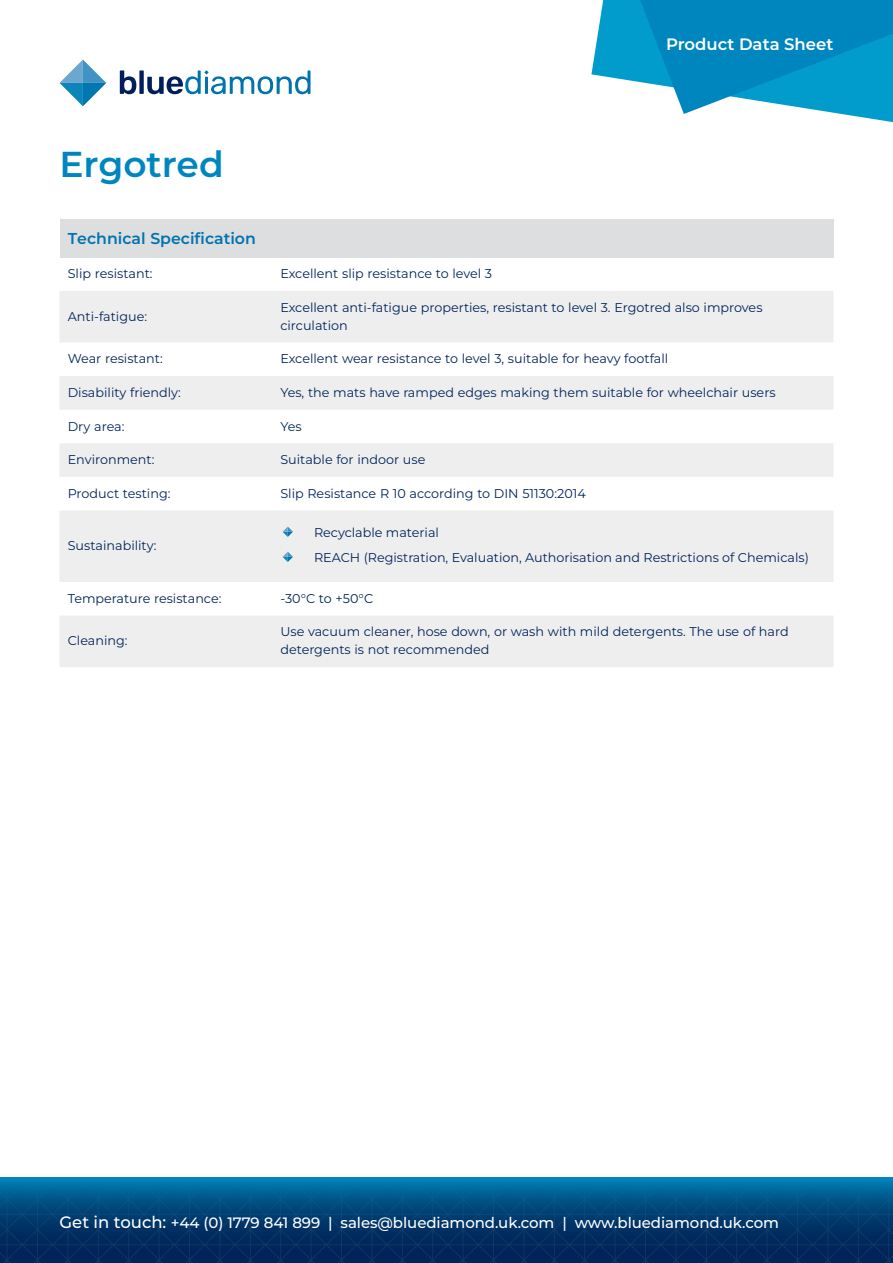
<style>
.page{position:relative;width:893px;height:1263px;background:#fff}
.page>*{position:absolute;margin:0;border:0;box-sizing:border-box;transform-origin:0 0}
.t1{font:600 36px "Montserrat";color:#0086be}
.t2{font:600 16.5px "Montserrat";color:#fff}
.t3{font:600 15.75px "Montserrat";color:#0073ae}
.t4{font:500 15px "Montserrat";letter-spacing:-.005em;color:#fff}
.t5{font:12.75px/18px "Montserrat";color:#002359}
.s1{font-size:16.5px}
</style>
<div class="page">
<svg style="left:60px;top:60px;width:46px;height:46px"></svg>
<svg style="left:120px;top:70px;width:190px;height:24px"></svg>
<svg style="left:842px;top:114px;width:51px;height:9px"></svg>
<svg style="left:591px;top:0;width:302px;height:114px;background:#249ecb"></svg>
<svg style="left:0;top:1178px;width:888px;height:85px;background:#014276"></svg>
<div style="left:60px;top:219px;width:773px;height:38px;background:#dddee0"></div>
<svg style="left:60px;top:291px;width:773px;height:376px;fill:#eeeeef"></svg>
<svg style="left:283px;top:526px;width:10px;height:11px"></svg>
<svg style="left:283px;top:552px;width:10px;height:10px"></svg>
<h1 class="t1" style="left:60px;top:139px;width:166px">Ergotred</h1>
<p class="t2" style="left:666px;top:33px;width:169px">Product Data Sheet</p>
<p class="t3" style="left:68px;top:227px;width:190px">Technical Specification</p>
<p class="t5" style="left:68px;top:264px;width:86px">Slip resistant:</p>
<p class="t5" style="left:280px;top:264px;width:213px">Excellent slip resistance to level 3</p>
<p class="t5" style="left:68px;top:307px;width:81px">Anti-fatigue:</p>
<p class="t5" style="left:280px;top:298px;width:484px">Excellent anti-fatigue properties, resistant to level 3. Ergotred also improves circulation</p>
<p class="t5" style="left:68px;top:349px;width:97px">Wear resistant:</p>
<p class="t5" style="left:280px;top:349px;width:389px">Excellent wear resistance to level 3, suitable for heavy footfall</p>
<p class="t5" style="left:68px;top:383px;width:115px">Disability friendly:</p>
<p class="t5" style="left:280px;top:383px;width:497px">Yes, the mats have ramped edges making them suitable for wheelchair users</p>
<p class="t5" style="left:68px;top:416px;width:58px">Dry area:</p>
<p class="t5" style="left:280px;top:416px;width:23px">Yes</p>
<p class="t5" style="left:68px;top:450px;width:88px">Environment:</p>
<p class="t5" style="left:280px;top:450px;width:146px">Suitable for indoor use</p>
<p class="t5" style="left:68px;top:484px;width:104px">Product testing:</p>
<p class="t5" style="left:280px;top:484px;width:307px">Slip Resistance R 10 according to DIN 51130:2014</p>
<p class="t5" style="left:68px;top:536px;width:90px">Sustainability:</p>
<p class="t5" style="left:314px;top:520px;width:496px;line-height:25px">Recyclable material<br>REACH (Registration, Evaluation, Authorisation and Restrictions of Chemicals)</p>
<p class="t5" style="left:68px;top:589px;width:155px">Temperature resistance:</p>
<p class="t5" style="left:280px;top:589px;width:94px">-30°C to +50°C</p>
<p class="t5" style="left:68px;top:631px;width:61px">Cleaning:</p>
<p class="t5" style="left:280px;top:622px;width:510px">Use vacuum cleaner, hose down, or wash with mild detergents. The use of hard detergents is not recommended</p>
<p class="t4" style="left:60px;top:1213px;width:721px"><span class="s1">Get in touch:</span> +44 (0) 1779 841 899 | sales@bluediamond.uk.com | www.bluediamond.uk.com</p>
</div>
